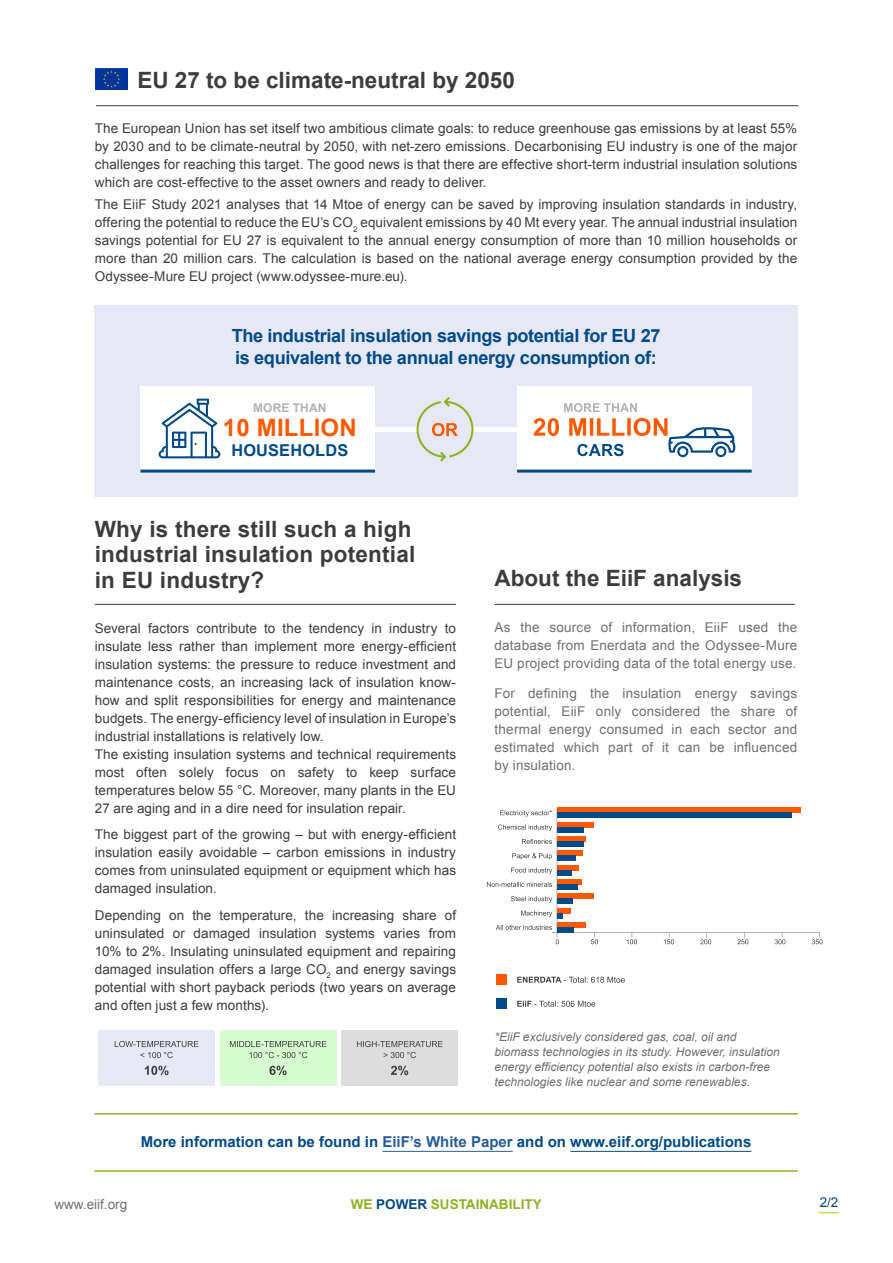
<style>
.page{position:relative;width:893px;height:1263px;background:#fff}
.page>*{position:absolute;margin:0;border:0;box-sizing:border-box;transform-origin:0 0}
.t1{font:700 24px "Arial";letter-spacing:.01em;color:#fe5900}
.t2{font:700 22.5px/25.5px "Arial";letter-spacing:.01em;color:#3c3c3b}
.t3{font:700 18.15px/21.8px "Arial";letter-spacing:-.02em;color:#004a89}
.t4{font:700 16.35px "Arial";letter-spacing:.01em;color:#004a89}
.t5{font:700 15px "Arial";color:#004a89}
.t6{font:13.5px/18px "Arial";letter-spacing:.005em;color:#3c3c3b;text-align:justify}
.t7{font:13.5px/18px "Arial";letter-spacing:.015em;color:#706f6f;text-align:justify}
.t8{font:700 13.5px "Arial";color:#8db224}
.t9{font:13.5px "Arial";color:#004a89}
.t10{font:italic 12px/15px "Arial";color:#706f6f}
.t11{font:700 12px "Arial";letter-spacing:.01em;color:#b3b2b2}
.s1{color:#275b9b}
.s2{color:#004a89}
</style>
<div class="page">
<svg style="left:819px;top:1212px;width:19px;height:1px"></svg>
<hr style="left:94px;top:1170px;width:704px;height:2px;background:#8db224">
<hr style="left:94px;top:1113px;width:704px;height:1px;background:#8db224">
<hr style="left:382px;top:1151px;width:131px;height:1px;background:#275b9b">
<hr style="left:570px;top:1151px;width:181px;height:1px;background:#004a89">
<div style="left:98px;top:1030px;width:117px;height:55px;background:#e6e9f5"></div>
<div style="left:220px;top:1030px;width:117px;height:55px;background:#d6fdd0"></div>
<div style="left:341px;top:1030px;width:117px;height:55px;background:#ddd"></div>
<svg style="left:145px;top:1066px;width:24px;height:9px"></svg>
<svg style="left:115px;top:1041px;width:83px;height:17px"></svg>
<svg style="left:269px;top:1066px;width:18px;height:9px"></svg>
<svg style="left:230px;top:1041px;width:96px;height:17px"></svg>
<svg style="left:391px;top:1066px;width:17px;height:9px"></svg>
<svg style="left:357px;top:1041px;width:86px;height:17px"></svg>
<hr style="left:95px;top:604px;width:361px;height:1px;background:#3c3c3b">
<hr style="left:494px;top:604px;width:301px;height:1px;background:#3c3c3b">
<svg style="left:517px;top:1001px;width:78px;height:6px"></svg>
<div style="left:496px;top:998px;width:10px;height:11px;background:#004a89"></div>
<svg style="left:517px;top:977px;width:108px;height:6px"></svg>
<div style="left:496px;top:974px;width:10px;height:11px;background:#fe5900"></div>
<svg style="left:496px;top:925px;width:56px;height:5px"></svg>
<svg style="left:556px;top:939px;width:3px;height:5px"></svg>
<hr style="left:557px;top:808px;width:1px;height:130px;background:#b3b2b2">
<hr style="left:552px;top:932px;width:268px;height:1px;background:#b3b2b2">
<svg style="left:591px;top:933px;width:7px;height:11px"></svg>
<svg style="left:627px;top:933px;width:10px;height:11px"></svg>
<svg style="left:664px;top:933px;width:10px;height:11px"></svg>
<svg style="left:700px;top:933px;width:11px;height:11px"></svg>
<svg style="left:737px;top:933px;width:11px;height:11px"></svg>
<svg style="left:775px;top:933px;width:10px;height:11px"></svg>
<svg style="left:812px;top:932px;width:10px;height:12px"></svg>
<svg style="left:500px;top:810px;width:52px;height:7px"></svg>
<div style="left:557px;top:808px;width:244px;height:5px;background:#fe5900"></div>
<div style="left:557px;top:813px;width:234px;height:5px;background:#004a89"></div>
<svg style="left:511px;top:896px;width:41px;height:7px"></svg>
<div style="left:557px;top:894px;width:36px;height:5px;background:#fe5900"></div>
<div style="left:557px;top:899px;width:15px;height:5px;background:#004a89"></div>
<div style="left:557px;top:908px;width:14px;height:5px;background:#fe5900"></div>
<svg style="left:521px;top:910px;width:42px;height:8px"></svg>
<svg style="left:522px;top:839px;width:30px;height:5px"></svg>
<div style="left:557px;top:836px;width:28px;height:5px;background:#fe5900"></div>
<div style="left:557px;top:841px;width:26px;height:5px;background:#004a89"></div>
<svg style="left:498px;top:824px;width:54px;height:7px"></svg>
<div style="left:557px;top:822px;width:36px;height:5px;background:#fe5900"></div>
<div style="left:557px;top:827px;width:27px;height:5px;background:#004a89"></div>
<svg style="left:487px;top:882px;width:65px;height:5px"></svg>
<div style="left:557px;top:879px;width:24px;height:5px;background:#fe5900"></div>
<div style="left:557px;top:884px;width:20px;height:5px;background:#004a89"></div>
<svg style="left:512px;top:853px;width:40px;height:6px"></svg>
<div style="left:557px;top:851px;width:25px;height:5px;background:#fe5900"></div>
<div style="left:557px;top:856px;width:18px;height:5px;background:#004a89"></div>
<svg style="left:511px;top:868px;width:41px;height:6px"></svg>
<div style="left:557px;top:865px;width:21px;height:5px;background:#fe5900"></div>
<div style="left:557px;top:870px;width:14px;height:5px;background:#004a89"></div>
<div style="left:557px;top:922px;width:28px;height:5px;background:#fe5900"></div>
<div style="left:557px;top:927px;width:17px;height:5px;background:#004a89"></div>
<img style="left:96px;top:69px;width:31px;height:21px">
<hr style="left:96px;top:105px;width:702px;height:1px;background:#3c3c3b">
<div style="left:94px;top:305px;width:704px;height:191px;background:#e6e9f5"></div>
<div style="left:517px;top:386px;width:235px;height:85px;background:#fff"></div>
<hr style="left:517px;top:470px;width:235px;height:3px;background:#004a89">
<svg style="left:564px;top:403px;width:73px;height:9px"></svg>
<svg style="left:533px;top:418px;width:203px;height:39px"></svg>
<div style="left:140px;top:386px;width:235px;height:85px;background:#fff"></div>
<svg style="left:158px;top:399px;width:63px;height:59px"></svg>
<hr style="left:140px;top:470px;width:235px;height:3px;background:#004a89">
<div style="left:375px;top:427px;width:44px;height:5px;background:#fff"></div>
<div style="left:473px;top:427px;width:44px;height:5px;background:#fff"></div>
<svg style="left:416px;top:397px;width:58px;height:65px"></svg>
<h2 class="t2" style="left:137px;top:68px;width:379px">EU 27 to be climate-neutral by 2050</h2>
<p class="t6" style="left:95px;top:119px;width:704px">The European Union has set itself two ambitious climate goals: to reduce greenhouse gas emissions by at least 55% by 2030 and to be climate-neutral by 2050, with net-zero emissions. Decarbonising EU industry is one of the major challenges for reaching this target. The good news is that there are effective short-term industrial insulation solutions which are cost-effective to the asset owners and ready to deliver.</p>
<p class="t6" style="left:95px;top:195px;width:704px">The EiiF Study 2021 analyses that 14 Mtoe of energy can be saved by improving insulation standards in industry, offering the potential to reduce the EU’s CO<sub>2</sub> equivalent emissions by 40 Mt every year. The annual industrial insulation savings potential for EU 27 is equivalent to the annual energy consumption of more than 10 million households or more than 20 million cars. The calculation is based on the national average energy consumption provided by the Odyssee-Mure EU project (www.odyssee-mure.eu).</p>
<h3 class="t3" style="left:232px;top:325px;width:430px">The industrial insulation savings potential for EU 27 is equivalent to the annual energy consumption of:</h3>
<p class="t11" style="left:253px;top:400px;width:75px">MORE THAN</p>
<h1 class="t1" style="left:223px;top:411px;width:136px">10 MILLION</h1>
<p class="t4" style="left:231px;top:439px;width:118px">HOUSEHOLDS</p>
<h2 class="t2" style="left:95px;top:517px;width:322px">Why is there still such a high industrial insulation potential in EU industry?</h2>
<p class="t6" style="left:95px;top:619px;width:363px;text-align:left">Several factors contribute to the tendency in industry to insulate less rather than implement more energy-efficient insulation systems: the pressure to reduce investment and maintenance costs, an increasing lack of insulation know&shy;how and split responsibilities for energy and maintenance budgets. The energy-efficiency level of insulation in Europe’s industrial installations is relatively low.<br>The existing insulation systems and technical requirements most often solely focus on safety to keep surface temperatures below 55 °C. Moreover, many plants in the EU 27 are aging and in a dire need for insulation repair.</p>
<p class="t6" style="left:95px;top:826px;width:363px">The biggest part of the growing – but with energy-efficient insulation easily avoidable – carbon emissions in industry comes from uninsulated equipment or equipment which has damaged insulation.</p>
<p class="t6" style="left:95px;top:906px;width:363px">Depending on the temperature, the increasing share of uninsulated or damaged insulation systems varies from 10% to 2%. Insulating uninsulated equipment and repairing damaged insulation offers a large CO<sub>2</sub> and energy savings potential with short payback periods (two years on average and often just a few months).</p>
<h2 class="t2" style="left:494px;top:567px;width:249px">About the EiiF analysis</h2>
<p class="t7" style="left:494px;top:618px;width:304px">As the source of information, EiiF used the database from Enerdata and the Odyssee-Mure EU project providing data of the total energy use.</p>
<p class="t7" style="left:494px;top:685px;width:304px">For defining the insulation energy savings potential, EiiF only considered the share of thermal energy consumed in each sector and estimated which part of it can be influenced by insulation.</p>
<p class="t10" style="left:494px;top:1029px;width:287px">*EiiF exclusively considered gas, coal, oil and biomass technologies in its study. However, insulation energy efficiency potential also exists in carbon-free technologies like nuclear and some renewables.</p>
<p class="t5" style="left:141px;top:1132px;width:612px">More information can be found in <span class="s1">EiiF’s White Paper</span> and on www.eiif.org/publications</p>
<p class="t7" style="left:54px;top:1195px;width:74px">www.eiif.org</p>
<p class="t8" style="left:351px;top:1195px;width:193px">WE <span class="s2">POWER</span> SUSTAINABILITY</p>
<p class="t9" style="left:820px;top:1193px;width:20px">2/2</p>
</div>
